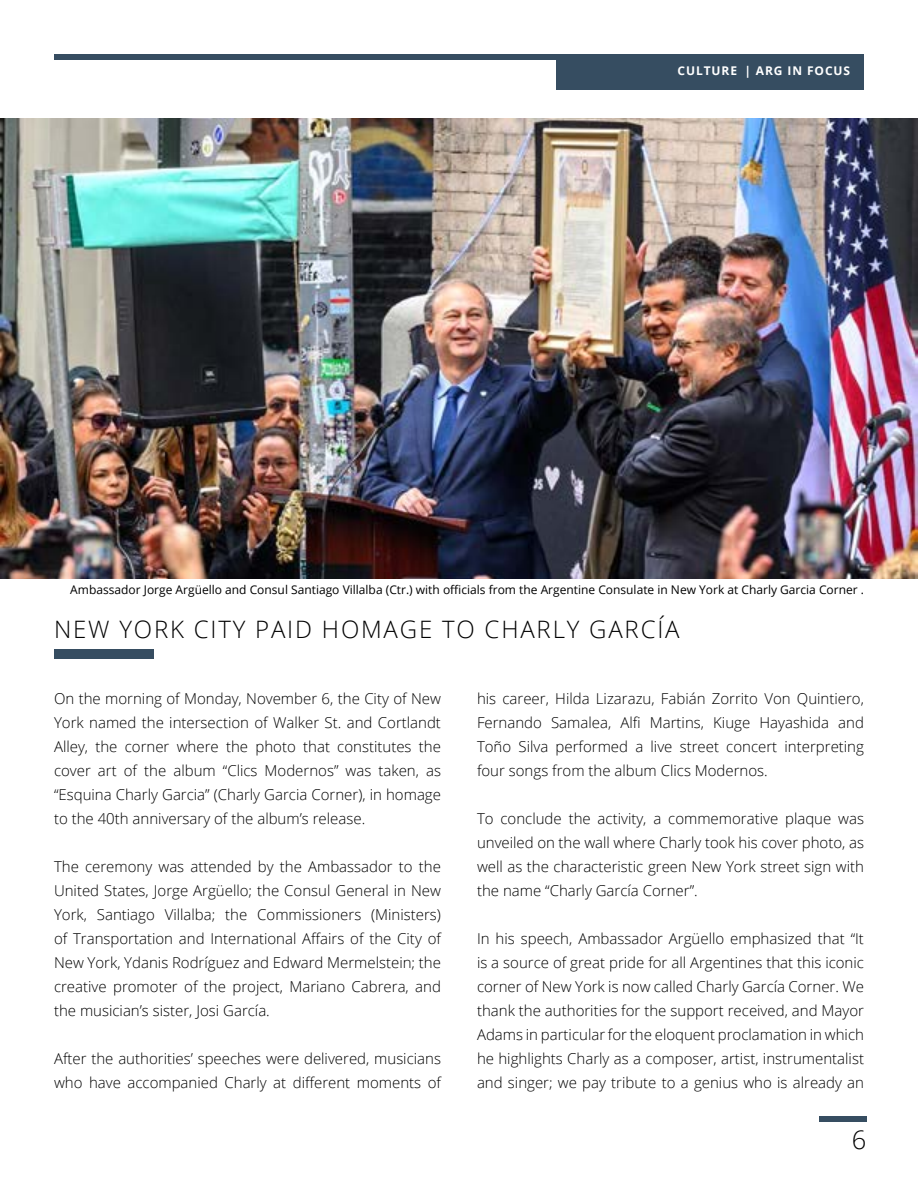
<style>
.page{position:relative;width:918px;height:1188px;background:#fff}
.page>*{position:absolute;margin:0;border:0;box-sizing:border-box;transform-origin:0 0}
.t1{font:300 25.5px "Open Sans";color:#000}
.t2{font:300 24px "Open Sans";letter-spacing:.075em;color:#000}
.t3{font:300 15px/24px "Open Sans";color:#000;text-align:justify}
.t4{font:12px "Open Sans";color:#000}
.t5{font:700 12px "Open Sans";letter-spacing:.075em;color:#fff}
</style>
<div class="page">
<div style="left:54px;top:54px;width:810px;height:5px;background:#364d61"></div>
<div style="left:556px;top:54px;width:308px;height:36px;background:#364d61"></div>
<div style="left:819px;top:1116px;width:47px;height:5px;background:#364d61"></div>
<img style="left:0;top:118px;width:918px;height:461px">
<div style="left:54px;top:650px;width:100px;height:9px;background:#364d61"></div>
<p class="t5" style="left:678px;top:62px;width:174px">CU LTURE | ARG IN FOCUS</p>
<p class="t4" style="left:70px;top:582px;width:795px">Ambassador Jorge Argüello and Consul Santiago Villalba (Ctr.) with officials from the Argentine Consulate in New York at Charly Garcia Corner .</p>
<h2 class="t2" style="left:54px;top:612px;width:627px">NEW YORK CITY PAID HOMAGE TO CHARLY GARCÍA</h2>
<p class="t3" style="left:54px;top:687px;width:389px">On the morning of Monday, November 6, the City of New York named the intersection of Walker St. and Cortlandt Alley, the corner where the photo that constitutes the cover art of the album “Clics Modernos” was taken, as “Esquina Charly Garcia” (Charly Garcia Corner), in homage to the 40th anniversary of the album’s release.</p>
<p class="t3" style="left:54px;top:855px;width:389px">The ceremony was attended by the Ambassador to the United States, Jorge Argüello; the Consul General in New York, Santiago Villalba; the Commissioners (Ministers) of Transportation and International Affairs of the City of New York, Ydanis Rodríguez and Edward Mermelstein; the creative promoter of the project, Mariano Cabrera, and the musician’s sister, Josi García.</p>
<p class="t3" style="left:54px;top:1047px;width:389px">After the authorities’ speeches were delivered, musicians who have accompanied Charly at different moments of</p>
<p class="t3" style="left:477px;top:687px;width:389px">his career, Hilda Lizarazu, Fabián Zorrito Von Quintiero, Fernando Samalea, Alfi Martins, Kiuge Hayashida and Toño Silva performed a live street concert interpreting four songs from the album Clics Modernos.</p>
<p class="t3" style="left:477px;top:807px;width:389px">To conclude the activity, a commemorative plaque was unveiled on the wall where Charly took his cover photo, as well as the characteristic green New York street sign with the name “Charly García Corner”.</p>
<p class="t3" style="left:477px;top:927px;width:389px">In his speech, Ambassador Argüello emphasized that “It is a source of great pride for all Argentines that this iconic corner of New York is now called Charly García Corner. We thank the authorities for the support received, and Mayor Adams in particular for the eloquent proclamation in which he highlights Charly as a composer, artist, instrumentalist and singer; we pay tribute to a genius who is already an</p>
<h1 class="t1" style="left:852px;top:1122px;width:16px">6</h1>
</div>
